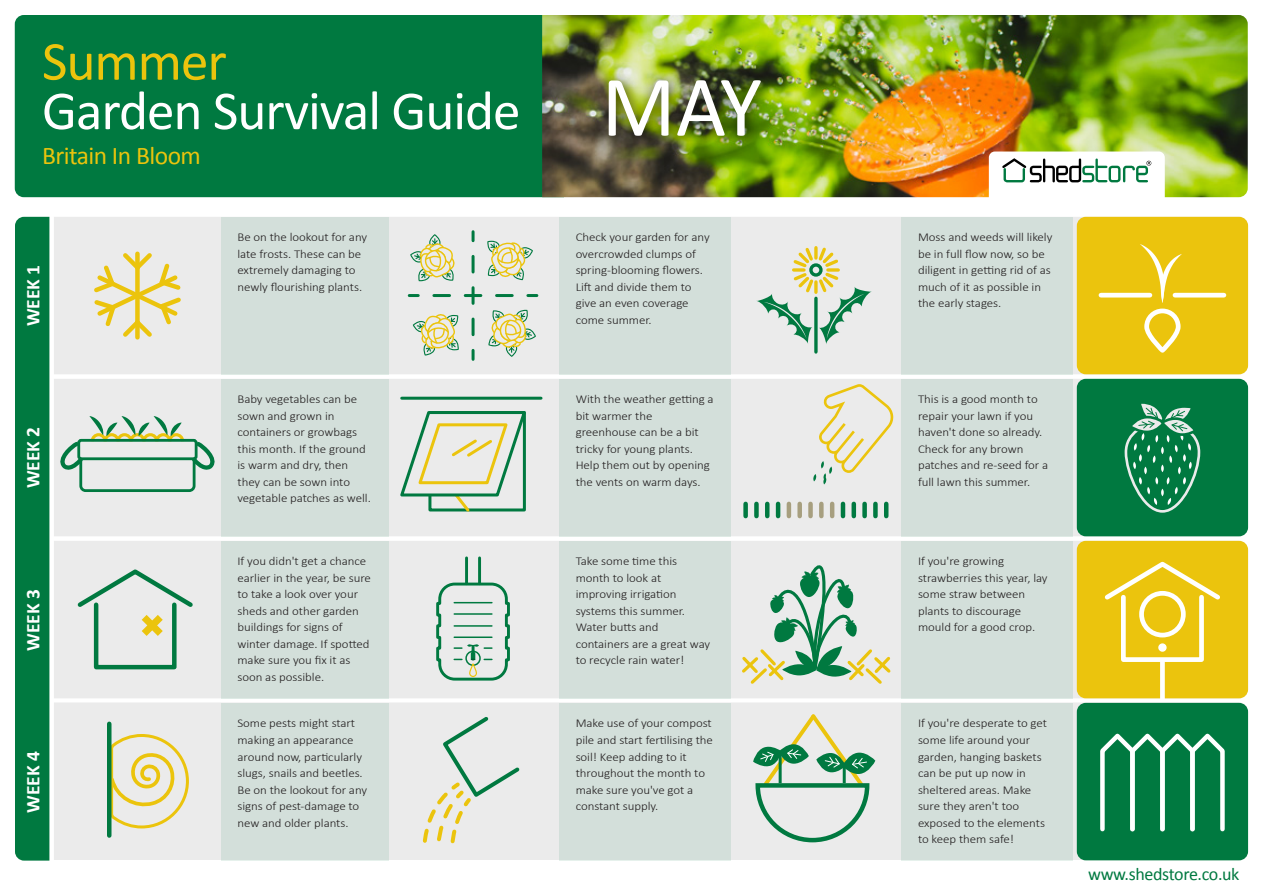
<style>
.page{position:relative;width:1263px;height:893px;background:#fff}
.page>*{position:absolute;margin:0;border:0;box-sizing:border-box;transform-origin:0 0}
.t1{font:87px "Calibri";color:#fff}
.t2{font:55.5px "Calibri";letter-spacing:-.02em;color:#fff}
.t3{font:55.5px "Calibri";letter-spacing:-.02em;color:#ebc40d}
.t4{font:25.5px "Calibri";letter-spacing:-.02em;color:#ebc40d}
.t5{font:700 19.5px "Calibri";color:#fff}
.t6{font:18px "Calibri";letter-spacing:-.02em;color:#007940}
.t7{font:300 12px/16.5px "Calibri";letter-spacing:-.005em;color:#231f20;scale:1.08 1}
</style>
<div class="page">
<div style="left:15px;top:217px;width:34px;height:644px;background:#007940"></div>
<div style="left:54px;top:217px;width:1194px;height:157px;background:#ebebeb"></div>
<div style="left:54px;top:379px;width:1194px;height:157px;background:#ebebeb"></div>
<div style="left:54px;top:541px;width:1194px;height:157px;background:#ebebeb"></div>
<div style="left:54px;top:702px;width:1194px;height:158px;background:#ebebeb"></div>
<div style="left:1077px;top:217px;width:171px;height:157px;background:#ebc40d;border-radius:9px"></div>
<div style="left:1101px;top:293px;width:49px;height:5px;background:#fff"></div>
<div style="left:1175px;top:293px;width:49px;height:5px;background:#fff"></div>
<svg style="left:1140px;top:244px;width:42px;height:59px"></svg>
<div style="left:1144px;top:309px;width:36px;height:44px;border:5px solid #fff;border-radius:16px"></div>
<div style="left:1077px;top:379px;width:171px;height:157px;background:#007940;border-radius:9px"></div>
<div style="left:1077px;top:541px;width:171px;height:157px;background:#ebc40d;border-radius:9px"></div>
<div style="left:1121px;top:595px;width:83px;height:67px;border:5px solid #fff"></div>
<svg style="left:1104px;top:561px;width:116px;height:43px"></svg>
<div style="left:1160px;top:660px;width:5px;height:39px;background:#fff"></div>
<div style="left:1139px;top:591px;width:47px;height:46px;border:5px solid #fff;border-radius:50%"></div>
<div style="left:1158px;top:643px;width:8px;height:9px;background:#fff;border-radius:50%"></div>
<div style="left:1077px;top:703px;width:171px;height:157px;background:#007940;border-radius:9px"></div>
<svg style="left:1100px;top:733px;width:125px;height:99px"></svg>
<svg style="left:1124px;top:403px;width:77px;height:110px"></svg>
<div style="left:901px;top:379px;width:172px;height:157px;background:#d3dfda"></div>
<div style="left:559px;top:217px;width:171px;height:157px;background:#d3dfda"></div>
<div style="left:901px;top:217px;width:172px;height:157px;background:#d3dfda"></div>
<div style="left:221px;top:217px;width:167px;height:157px;background:#d3dfda"></div>
<div style="left:559px;top:379px;width:171px;height:157px;background:#d3dfda"></div>
<div style="left:221px;top:379px;width:167px;height:157px;background:#d3dfda"></div>
<div style="left:559px;top:541px;width:171px;height:157px;background:#d3dfda"></div>
<div style="left:901px;top:541px;width:172px;height:157px;background:#d3dfda"></div>
<div style="left:221px;top:541px;width:167px;height:157px;background:#d3dfda"></div>
<div style="left:559px;top:703px;width:171px;height:157px;background:#d3dfda"></div>
<div style="left:901px;top:703px;width:172px;height:157px;background:#d3dfda"></div>
<div style="left:221px;top:703px;width:167px;height:157px;background:#d3dfda"></div>
<svg style="left:90px;top:249px;width:94px;height:92px;background:#ebe2b9"></svg>
<svg style="left:409px;top:232px;width:128px;height:127px;background:#d9dec9"></svg>
<svg style="left:814px;top:345px;width:4px;height:7px"></svg>
<svg style="left:756px;top:245px;width:116px;height:100px;background:#cddac8"></svg>
<svg style="left:58px;top:416px;width:159px;height:77px;background:#c4d7c9"></svg>
<svg style="left:398px;top:410px;width:130px;height:104px;background:#cdd9c5"></svg>
<hr style="left:402px;top:397px;width:139px;height:3px;background:#007940">
<div style="left:743px;top:504px;width:5px;height:12px;background:#007940"></div>
<div style="left:754px;top:504px;width:5px;height:12px;background:#007940"></div>
<hr style="left:765px;top:504px;width:4px;height:12px;background:#007940">
<hr style="left:776px;top:504px;width:4px;height:12px;background:#007940">
<hr style="left:787px;top:504px;width:4px;height:12px;background:#a79f7f">
<div style="left:797px;top:504px;width:5px;height:12px;background:#a79f7f"></div>
<div style="left:808px;top:504px;width:5px;height:12px;background:#a79f7f"></div>
<div style="left:819px;top:504px;width:5px;height:12px;background:#a79f7f"></div>
<hr style="left:830px;top:504px;width:4px;height:12px;background:#a79f7f">
<hr style="left:841px;top:504px;width:4px;height:12px;background:#007940">
<div style="left:851px;top:504px;width:5px;height:12px;background:#007940"></div>
<div style="left:862px;top:504px;width:5px;height:12px;background:#007940"></div>
<div style="left:873px;top:504px;width:5px;height:12px;background:#007940"></div>
<hr style="left:884px;top:504px;width:4px;height:12px;background:#007940">
<svg style="left:813px;top:384px;width:80px;height:100px;background:#e8e5cf"></svg>
<div style="left:94px;top:602px;width:83px;height:67px;border:4px solid #007940"></div>
<svg style="left:74px;top:566px;width:123px;height:70px;background:#d2ddd2"></svg>
<hr style="left:465px;top:558px;width:3px;height:26px;background:#007940">
<hr style="left:478px;top:558px;width:3px;height:26px;background:#007940">
<svg style="left:435px;top:581px;width:76px;height:101px;background:#c1d6cb"></svg>
<svg style="left:739px;top:544px;width:154px;height:143px;background:#c9d9cb"></svg>
<svg style="left:782px;top:664px;width:34px;height:12px"></svg>
<svg style="left:111px;top:732px;width:79px;height:98px;background:#e9e2bc"></svg>
<hr style="left:107px;top:724px;width:4px;height:112px;background:#007940">
<svg style="left:420px;top:713px;width:103px;height:137px;background:#e0e4db"></svg>
<svg style="left:753px;top:711px;width:122px;height:134px;background:#c1d5c6"></svg>
<div style="left:15px;top:15px;width:549px;height:182px;background:#007940"></div>
<img style="left:547px;top:15px;width:701px;height:202px">
<div style="left:989px;top:152px;width:176px;height:52px;background:#fff;border-radius:6px"></div>
<svg style="left:1002px;top:158px;width:149px;height:24px"></svg>
<h2 class="t3" style="left:42px;top:26px;width:186px">Summer</h2>
<h2 class="t2" style="left:42px;top:76px;width:480px">Garden Survival Guide</h2>
<h3 class="t4" style="left:42px;top:139px;width:160px">Britain In Bloom</h3>
<h3 class="t5" style="left:20px;top:326px;width:63px;rotate:-90deg">WEEK 1</h3>
<h3 class="t5" style="left:20px;top:488px;width:63px;rotate:-90deg">WEEK 2</h3>
<h3 class="t5" style="left:20px;top:651px;width:63px;rotate:-90deg">WEEK 3</h3>
<h3 class="t5" style="left:20px;top:813px;width:63px;rotate:-90deg">WEEK 4</h3>
<p class="t7" style="left:237px;top:229px;width:122px">Be on the lookout for any late frosts. These can be extremely damaging to newly flourishing plants.</p>
<p class="t7" style="left:237px;top:391px;width:125px">Baby vegetables can be sown and grown in containers or growbags this month. If the ground is warm and dry, then they can be sown into vegetable patches as well.</p>
<p class="t7" style="left:237px;top:553px;width:125px">If you didn't get a chance earlier in the year, be sure to take a look over your sheds and other garden buildings for signs of winter damage. If spotted make sure you fix it as soon as possible.</p>
<p class="t7" style="left:237px;top:715px;width:122px">Some pests might start making an appearance around now, particularly slugs, snails and beetles.<br>Be on the lookout for any signs of pest-damage to new and older plants.</p>
<h1 class="t1" style="left:601px;top:52px;width:162px">MAY</h1>
<p class="t7" style="left:576px;top:229px;width:126px">Check your garden for any overcrowded clumps of spring-blooming flowers.<br>Lift and divide them to give an even coverage come summer.</p>
<p class="t7" style="left:918px;top:229px;width:126px">Moss and weeds will likely be in full flow now, so be diligent in getting rid of as much of it as possible in the early stages.</p>
<p class="t7" style="left:576px;top:391px;width:129px">With the weather getting a bit warmer the greenhouse can be a bit tricky for young plants.<br>Help them out by opening the vents on warm days.</p>
<p class="t7" style="left:918px;top:391px;width:122px">This is a good month to repair your lawn if you haven't done so already.<br>Check for any brown patches and re-seed for a full lawn this summer.</p>
<p class="t7" style="left:576px;top:553px;width:126px">Take some time this month to look at improving irrigation systems this summer.<br>Water butts and containers are a great way to recycle rain water!</p>
<p class="t7" style="left:918px;top:553px;width:122px">If you're growing strawberries this year, lay some straw between plants to discourage mould for a good crop.</p>
<p class="t7" style="left:576px;top:715px;width:129px">Make use of your compost pile and start fertilising the soil! Keep adding to it throughout the month to make sure you've got a constant supply.</p>
<p class="t7" style="left:918px;top:715px;width:121px">If you're desperate to get some life around your garden, hanging baskets can be put up now in sheltered areas. Make sure they aren't too exposed to the elements to keep them safe!</p>
<h3 class="t6" style="left:1088px;top:863px;width:153px">www.shedstore.co.uk</h3>
</div>
